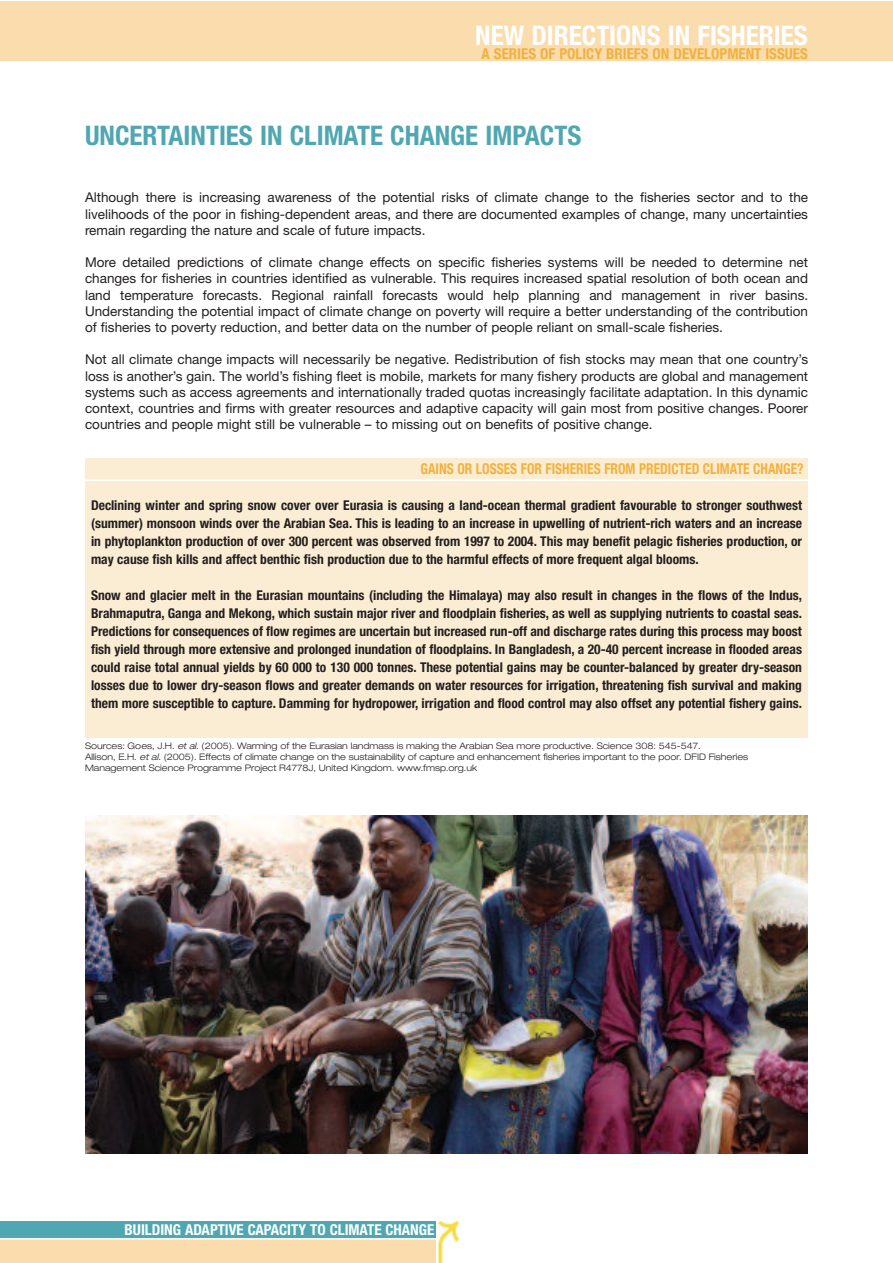
<style>
.page{position:relative;width:893px;height:1263px;background:#fff}
.page>*{position:absolute;margin:0;border:0;box-sizing:border-box;transform-origin:0 0}
.t1{font:700 condensed 27px "Helvetica Neue";color:#50a7b1}
.t2{font:700 condensed 27px "Helvetica Neue";color:#fff}
.t3{font:700 condensed 15px "Helvetica Neue";color:#f2b13f;scale:.9 1}
.t4{font:700 condensed 15px "Helvetica Neue";color:#f2b13f}
.t5{font:700 condensed 15px "Helvetica Neue";color:#fff}
.t6{font:13.5px/16.2px "Helvetica Neue";color:#231f20;text-align:justify}
.t7{font:700 condensed 13.5px/18px "Helvetica Neue";color:#231f20;text-align:justify}
.t8{font:300 expanded 9px/10.8px "Helvetica Neue";color:#231f20}
.s1{font-style:italic}
</style>
<div class="page">
<div style="left:0;top:1px;width:892px;height:60px;background:#fadcad"></div>
<div style="left:0;top:1239px;width:436px;height:24px;background:#fadcad"></div>
<div style="left:0;top:1222px;width:436px;height:17px;background:#50a7b1"></div>
<hr style="left:0;top:1238px;width:436px;height:1px;background:#fff">
<img style="left:437px;top:1222px;width:22px;height:41px">
<img style="left:85px;top:815px;width:723px;height:339px">
<div style="left:85px;top:459px;width:723px;height:276px;background:#fbedd4"></div>
<hr style="left:85px;top:479px;width:723px;height:2px;background:#fff">
<div style="left:85px;top:501px;width:723px;height:236px;background:#fbedd4"></div>
<h1 class="t2" style="left:475px;top:26px;width:334px">NEW DIRECTIONS IN FISHERIES</h1>
<p class="t4" style="left:482px;top:48px;width:328px">A SERIES OF POLICY BRIEFS ON DEVELOPMENT ISSUES</p>
<h1 class="t1" style="left:85px;top:126px;width:498px">UNCERTAINTIES IN CLIMATE CHANGE IMPACTS</h1>
<p class="t6" style="left:85px;top:191px;width:725px">Although there is increasing awareness of the potential risks of climate change to the fisheries sector and to the livelihoods of the poor in fishing-dependent areas, and there are documented examples of change, many uncertainties remain regarding the nature and scale of future impacts.</p>
<p class="t6" style="left:85px;top:256px;width:725px">More detailed predictions of climate change effects on specific fisheries systems will be needed to determine net changes for fisheries in countries identified as vulnerable. This requires increased spatial resolution of both ocean and land temperature forecasts. Regional rainfall forecasts would help planning and management in river basins.<br>Understanding the potential impact of climate change on poverty will require a better understanding of the contribution of fisheries to poverty reduction, and better data on the number of people reliant on small-scale fisheries.</p>
<p class="t6" style="left:85px;top:353px;width:725px">Not all climate change impacts will necessarily be negative. Redistribution of fish stocks may mean that one country’s loss is another’s gain. The world’s fishing fleet is mobile, markets for many fishery products are global and management systems such as access agreements and internationally traded quotas increasingly facilitate adaptation. In this dynamic context, countries and firms with greater resources and adaptive capacity will gain most from positive changes. Poorer countries and people might still be vulnerable – to missing out on benefits of positive change.</p>
<p class="t3" style="left:420px;top:463px;width:427px">GAINS OR LOSSES FOR FISHERIES FROM PREDICTED CLIMATE CHANGE?</p>
<p class="t7" style="left:91px;top:498px;width:713px">Declining winter and spring snow cover over Eurasia is causing a land-ocean thermal gradient favourable to stronger southwest (summer) monsoon winds over the Arabian Sea. This is leading to an increase in upwelling of nutrient-rich waters and an increase in phytoplankton production of over 300 percent was observed from 1997 to 2004. This may benefit pelagic fisheries production, or may cause fish kills and affect benthic fish production due to the harmful effects of more frequent algal blooms.</p>
<p class="t7" style="left:91px;top:588px;width:712px">Snow and glacier melt in the Eurasian mountains (including the Himalaya) may also result in changes in the flows of the Indus, Brahmaputra, Ganga and Mekong, which sustain major river and floodplain fisheries, as well as supplying nutrients to coastal seas.<br>Predictions for consequences of flow regimes are uncertain but increased run-off and discharge rates during this process may boost fish yield through more extensive and prolonged inundation of floodplains. In Bangladesh, a 20-40 percent increase in flooded areas could raise total annual yields by 60 000 to 130 000 tonnes. These potential gains may be counter-balanced by greater dry-season losses due to lower dry-season flows and greater demands on water resources for irrigation, threatening fish survival and making them more susceptible to capture. Damming for hydropower, irrigation and flood control may also offset any potential fishery gains.</p>
<p class="t8" style="left:85px;top:741px;width:665px">Sources: Goes, J.H. <span class="s1">et al</span>. (2005). Warming of the Eurasian landmass is making the Arabian Sea more productive. Science 308: 545-547.<br>Allison, E.H. <span class="s1">et al</span>. (2005). Effects of climate change on the sustainability of capture and enhancement fisheries important to the poor. DFID Fisheries<br>Management Science Programme Project R4778J, United Kingdom. www.fmsp.org.uk</p>
<p class="t5" style="left:125px;top:1224px;width:311px">BUILDING ADAPTIVE CAPACITY TO CLIMATE CHANGE</p>
</div>
